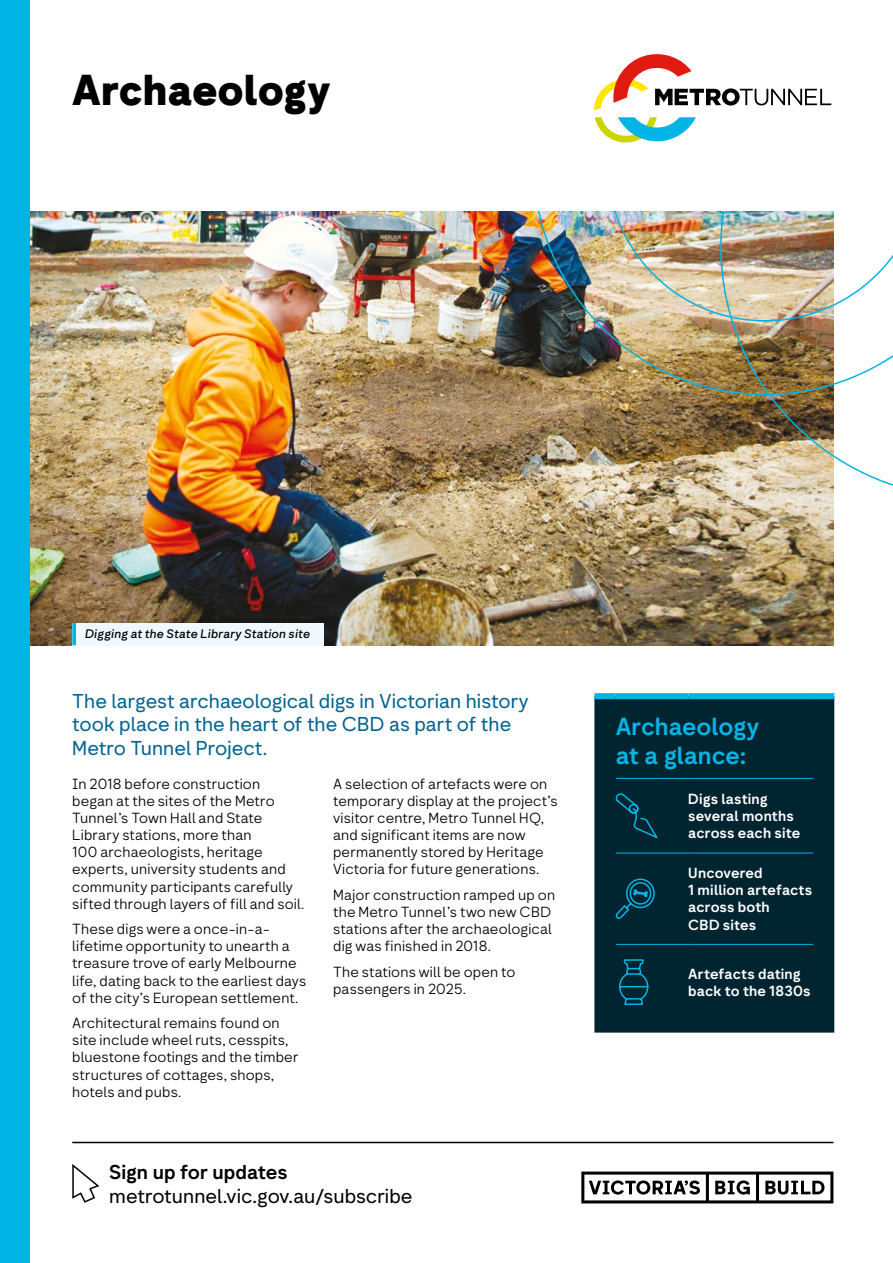
<style>
.page{position:relative;width:893px;height:1263px;background:#fff}
.page>*{position:absolute;margin:0;border:0;box-sizing:border-box;transform-origin:0 0}
.t1{font:800 42px "Network Geo";letter-spacing:-.005em;color:#000}
.t2{font:700 24px/28.8px "Network Geo";color:#00b5e5}
.t3{font:19.5px/23.4px "Network Geo";color:#00638f}
.t4{font:19.5px "Network Geo";color:#000}
.t5{font:700 19.5px "Network Geo";color:#000}
.t6{font:300 14.25px/17.1px "Network Geo";letter-spacing:.01em;color:#000}
.t7{font:700 14.25px/17.1px "Network Geo";letter-spacing:.01em;color:#fff}
.t8{font:italic 500 12px "Network Geo";letter-spacing:.015em;color:#000}
</style>
<div class="page">
<svg style="left:581px;top:1171px;width:252px;height:32px"></svg>
<hr style="left:72px;top:1142px;width:761px;height:1px;background:#000">
<svg style="left:72px;top:1164px;width:28px;height:39px"></svg>
<svg style="left:594px;top:54px;width:237px;height:57px"></svg>
<svg style="left:595px;top:117px;width:101px;height:26px"></svg>
<img style="left:30px;top:212px;width:803px;height:433px">
<div style="left:72px;top:623px;width:251px;height:22px;background:#eff9fe"></div>
<svg style="left:72px;top:623px;width:4px;height:22px"></svg>
<div style="left:594px;top:699px;width:240px;height:333px;background:#002531"></div>
<div style="left:616px;top:693px;width:72px;height:6px;background:#00b5e5"></div>
<div style="left:688px;top:693px;width:125px;height:6px;background:#00b5e5"></div>
<div style="left:594px;top:693px;width:22px;height:6px;background:#00b5e5"></div>
<div style="left:813px;top:693px;width:21px;height:6px;background:#00b5e5"></div>
<hr style="left:616px;top:853px;width:72px;height:1px;background:#00b5e5">
<hr style="left:688px;top:853px;width:125px;height:1px;background:#00b5e5">
<hr style="left:616px;top:944px;width:72px;height:1px;background:#00b5e5">
<hr style="left:688px;top:944px;width:125px;height:1px;background:#00b5e5">
<hr style="left:616px;top:778px;width:72px;height:1px;background:#00b5e5">
<hr style="left:688px;top:778px;width:125px;height:1px;background:#00b5e5">
<svg style="left:614px;top:784px;width:46px;height:57px;background:#00303f"></svg>
<svg style="left:614px;top:878px;width:43px;height:42px;background:#004053"></svg>
<svg style="left:618px;top:949px;width:31px;height:57px;background:#003d4f"></svg>
<img style="left:535px;top:212px;width:169px;height:208px">
<img style="left:704px;top:335px;width:189px;height:169px">
<img style="left:613px;top:212px;width:280px;height:123px">
<div style="left:0;top:0;width:30px;height:1263px;background:#00b5e5"></div>
<h1 class="t1" style="left:72px;top:66px;width:260px">Archaeology</h1>
<p class="t8" style="left:85px;top:625px;width:227px">Digging at the State Library Station site</p>
<h3 class="t3" style="left:72px;top:690px;width:458px">The largest archaeological digs in Victorian history took place in the heart of the CBD as part of the<br>Metro Tunnel Project.</h3>
<p class="t6" style="left:72px;top:776px;width:234px">In 2018 before construction began at the sites of the Metro<br>Tunnel’s Town Hall and State<br>Library stations, more than<br>100 archaeologists, heritage experts, university students and community participants carefully sifted through layers of fill and soil.</p>
<p class="t6" style="left:72px;top:921px;width:235px">These digs were a once-in-a&shy;lifetime opportunity to unearth a treasure trove of early Melbourne life, dating back to the earliest days of the city’s European settlement.</p>
<p class="t6" style="left:72px;top:1015px;width:228px">Architectural remains found on site include wheel ruts, cesspits, bluestone footings and the timber structures of cottages, shops, hotels and pubs.</p>
<p class="t6" style="left:333px;top:776px;width:226px">A selection of artefacts were on temporary display at the project’s visitor centre, Metro Tunnel HQ, and significant items are now permanently stored by Heritage<br>Victoria for future generations.</p>
<p class="t6" style="left:333px;top:887px;width:224px">Major construction ramped up on the Metro Tunnel’s two new CBD stations after the archaeological dig was finished in 2018.</p>
<p class="t6" style="left:333px;top:964px;width:184px">The stations will be open to passengers in 2025.</p>
<h3 class="t5" style="left:109px;top:1159px;width:180px">Sign up for updates</h3>
<h3 class="t4" style="left:109px;top:1183px;width:305px">metrotunnel.vic.gov.au/subscribe</h3>
<h2 class="t2" style="left:616px;top:713px;width:145px">Archaeology at a glance:</h2>
<p class="t7" style="left:688px;top:791px;width:113px">Digs lasting several months across each site</p>
<p class="t7" style="left:688px;top:865px;width:125px">Uncovered<br>1 million artefacts across both<br>CBD sites</p>
<p class="t7" style="left:688px;top:966px;width:124px">Artefacts dating back to the 1830s</p>
</div>
